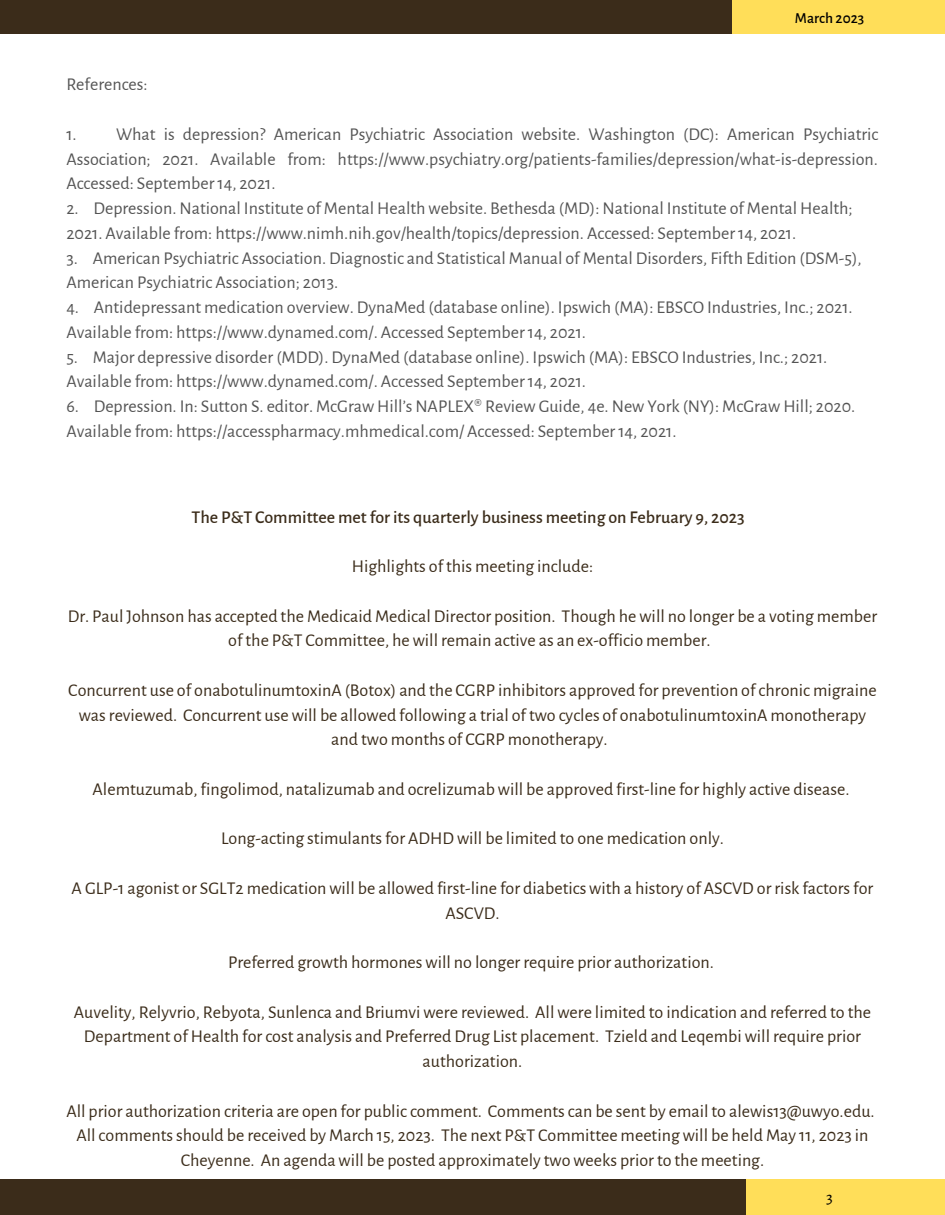
<style>
.page{position:relative;width:945px;height:1215px;background:#fff}
.page>*{position:absolute;margin:0;border:0;box-sizing:border-box;transform-origin:0 0}
.t1{font:18px/24.8px "Alegreya Sans";color:#3b2c1a;text-align:center}
.t2{font:18px/24.8px "Alegreya Sans";color:#545454}
.t3{font:500 18px "Alegreya Sans";color:#3b2c1a}
.t4{font:16.5px "Alegreya SC";color:#000}
.t5{font:500 15.3px "Alegreya Sans";color:#000}
</style>
<div class="page">
<div style="left:0;top:0;width:732px;height:34px;background:#3b2c1a"></div>
<div style="left:732px;top:0;width:213px;height:33px;background:#ffde59"></div>
<div style="left:0;top:1179px;width:746px;height:36px;background:#3b2c1a"></div>
<div style="left:746px;top:1179px;width:199px;height:36px;background:#ffde59"></div>
<p class="t5" style="left:795px;top:11px;width:71px">March 2023</p>
<p class="t2" style="left:66px;top:73px;width:83px">References:</p>
<p class="t2" style="left:66px;top:122px;width:814px;text-align:justify">1. What is depression? American Psychiatric Association website. Washington (DC): American Psychiatric Association; 2021. Available from: https://www.psychiatry.org/patients-families/depression/what-is-depression.<br>Accessed: September 14, 2021.</p>
<p class="t2" style="left:66px;top:196px;width:788px">2. Depression. National Institute of Mental Health website. Bethesda (MD): National Institute of Mental Health;<br>2021. Available from: https://www.nimh.nih.gov/health/topics/depression. Accessed: September 14, 2021.</p>
<p class="t2" style="left:66px;top:246px;width:797px">3. American Psychiatric Association. Diagnostic and Statistical Manual of Mental Disorders, Fifth Edition (DSM-5),<br>American Psychiatric Association; 2013.</p>
<p class="t2" style="left:66px;top:295px;width:788px">4. Antidepressant medication overview. DynaMed (database online). Ipswich (MA): EBSCO Industries, Inc.; 2021.<br>Available from: https://www.dynamed.com/. Accessed September 14, 2021.</p>
<p class="t2" style="left:66px;top:345px;width:762px">5. Major depressive disorder (MDD). DynaMed (database online). Ipswich (MA): EBSCO Industries, Inc.; 2021.<br>Available from: https://www.dynamed.com/. Accessed September 14, 2021.</p>
<p class="t2" style="left:66px;top:394px;width:791px">6. Depression. In: Sutton S. editor. McGraw Hill’s NAPLEX® Review Guide, 4e. New York (NY): McGraw Hill; 2020.<br>Available from: https://accesspharmacy.mhmedical.com/ Accessed: September 14, 2021.</p>
<p class="t3" style="left:191px;top:508px;width:555px">The P&amp;T Committee met for its quarterly business meeting on February 9, 2023</p>
<p class="t1" style="left:352px;top:554px;width:243px">Highlights of this meeting include:</p>
<p class="t1" style="left:68px;top:604px;width:811px">Dr. Paul Johnson has accepted the Medicaid Medical Director position. Though he will no longer be a voting member of the P&amp;T Committee, he will remain active as an ex-officio member.</p>
<p class="t1" style="left:68px;top:678px;width:810px">Concurrent use of onabotulinumtoxinA (Botox) and the CGRP inhibitors approved for prevention of chronic migraine was reviewed. Concurrent use will be allowed following a trial of two cycles of onabotulinumtoxinA monotherapy and two months of CGRP monotherapy.</p>
<p class="t1" style="left:93px;top:777px;width:758px">Alemtuzumab, fingolimod, natalizumab and ocrelizumab will be approved first-line for highly active disease.</p>
<p class="t1" style="left:221px;top:827px;width:504px">Long-acting stimulants for ADHD will be limited to one medication only.</p>
<p class="t1" style="left:72px;top:876px;width:803px">A GLP-1 agonist or SGLT2 medication will be allowed first-line for diabetics with a history of ASCVD or risk factors for<br>ASCVD.</p>
<p class="t1" style="left:228px;top:950px;width:487px">Preferred growth hormones will no longer require prior authorization.</p>
<p class="t1" style="left:74px;top:1000px;width:799px">Auvelity, Relyvrio, Rebyota, Sunlenca and Briumvi were reviewed. All were limited to indication and referred to the<br>Department of Health for cost analysis and Preferred Drug List placement. Tzield and Leqembi will require prior authorization.</p>
<p class="t1" style="left:66px;top:1099px;width:810px">All prior authorization criteria are open for public comment. Comments can be sent by email to alewis13@uwyo.edu.<br>All comments should be received by March 15, 2023. The next P&amp;T Committee meeting will be held May 11, 2023 in<br>Cheyenne. An agenda will be posted approximately two weeks prior to the meeting.</p>
<p class="t4" style="left:826px;top:1186px;width:8px">3</p>
</div>
